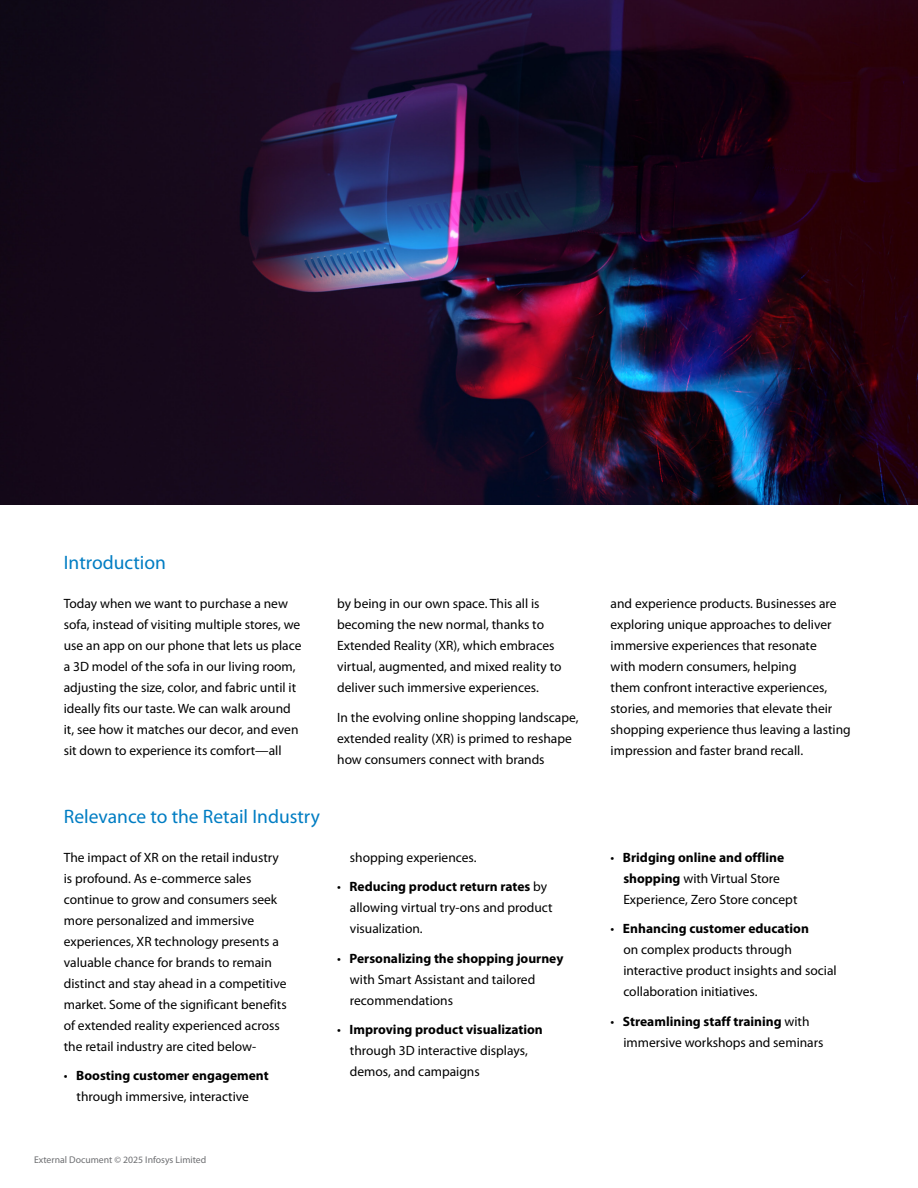
<style>
.page{position:relative;width:918px;height:1188px;background:#fff}
.page>*{position:absolute;margin:0;border:0;box-sizing:border-box;transform-origin:0 0}
.t1{font:19.5px "Myriad Pro";color:#007dc3}
.t2{font:13.5px/21px "Myriad Pro";color:#000}
.t3{font:9.75px "Myriad Pro";color:#6d6e71}
.s1{font-weight:700}
</style>
<div class="page">
<img style="left:0;top:0;width:918px;height:504px">
<h1 class="t1" style="left:64px;top:551px;width:104px">Introduction</h1>
<p class="t2" style="left:64px;top:593px;width:239px">Today when we want to purchase a new sofa, instead of visiting multiple stores, we use an app on our phone that lets us place a 3D model of the sofa in our living room, adjusting the size, color, and fabric until it ideally fits our taste. We can walk around it, see how it matches our decor, and even sit down to experience its comfort—all</p>
<p class="t2" style="left:337px;top:593px;width:226px">by being in our own space. This all is becoming the new normal, thanks to Extended Reality (XR), which embraces virtual, augmented, and mixed reality to deliver such immersive experiences.</p>
<p class="t2" style="left:337px;top:706px;width:243px">In the evolving online shopping landscape, extended reality (XR) is primed to reshape how consumers connect with brands</p>
<h1 class="t1" style="left:64px;top:804px;width:258px">Relevance to the Retail Industry</h1>
<p class="t2" style="left:64px;top:847px;width:224px">The impact of XR on the retail industry is profound. As e-commerce sales continue to grow and consumers seek more personalized and immersive experiences, XR technology presents a valuable chance for brands to remain distinct and stay ahead in a competitive market. Some of the significant benefits of extended reality experienced across the retail industry are cited below-</p>
<p class="t2" style="left:64px;top:1065px;width:206px;text-align:center">• <span class="s1">Boosting customer engagement </span>through immersive, interactive</p>
<p class="t2" style="left:350px;top:847px;width:128px">shopping experiences.</p>
<p class="t2" style="left:350px;top:876px;width:204px;text-indent:-13px">• <span class="s1">Reducing product return rates</span> by allowing virtual try-ons and product visualization.</p>
<p class="t2" style="left:350px;top:948px;width:215px;text-indent:-13px">• <span class="s1">Personalizing the shopping journey </span>with Smart Assistant and tailored recommendations</p>
<p class="t2" style="left:350px;top:1019px;width:194px;text-indent:-13px">• <span class="s1">Improving product visualization </span>through 3D interactive displays, demos, and campaigns</p>
<p class="t3" style="left:34px;top:1154px;width:174px">External Document © 2025 Infosys Limited</p>
<p class="t2" style="left:611px;top:593px;width:242px">and experience products. Businesses are exploring unique approaches to deliver immersive experiences that resonate<br>with modern consumers, helping<br>them confront interactive experiences, stories, and memories that elevate their shopping experience thus leaving a lasting impression and faster brand recall.</p>
<p class="t2" style="left:623px;top:847px;width:176px;text-indent:-13px">• <span class="s1">Bridging online and offline shopping</span> with Virtual Store<br>Experience, Zero Store concept</p>
<p class="t2" style="left:623px;top:918px;width:215px;text-indent:-13px">• <span class="s1">Enhancing customer education<br></span>on complex products through interactive product insights and social collaboration initiatives.</p>
<p class="t2" style="left:623px;top:1011px;width:202px;text-indent:-13px">• <span class="s1">Streamlining staff training</span> with immersive workshops and seminars</p>
</div>
